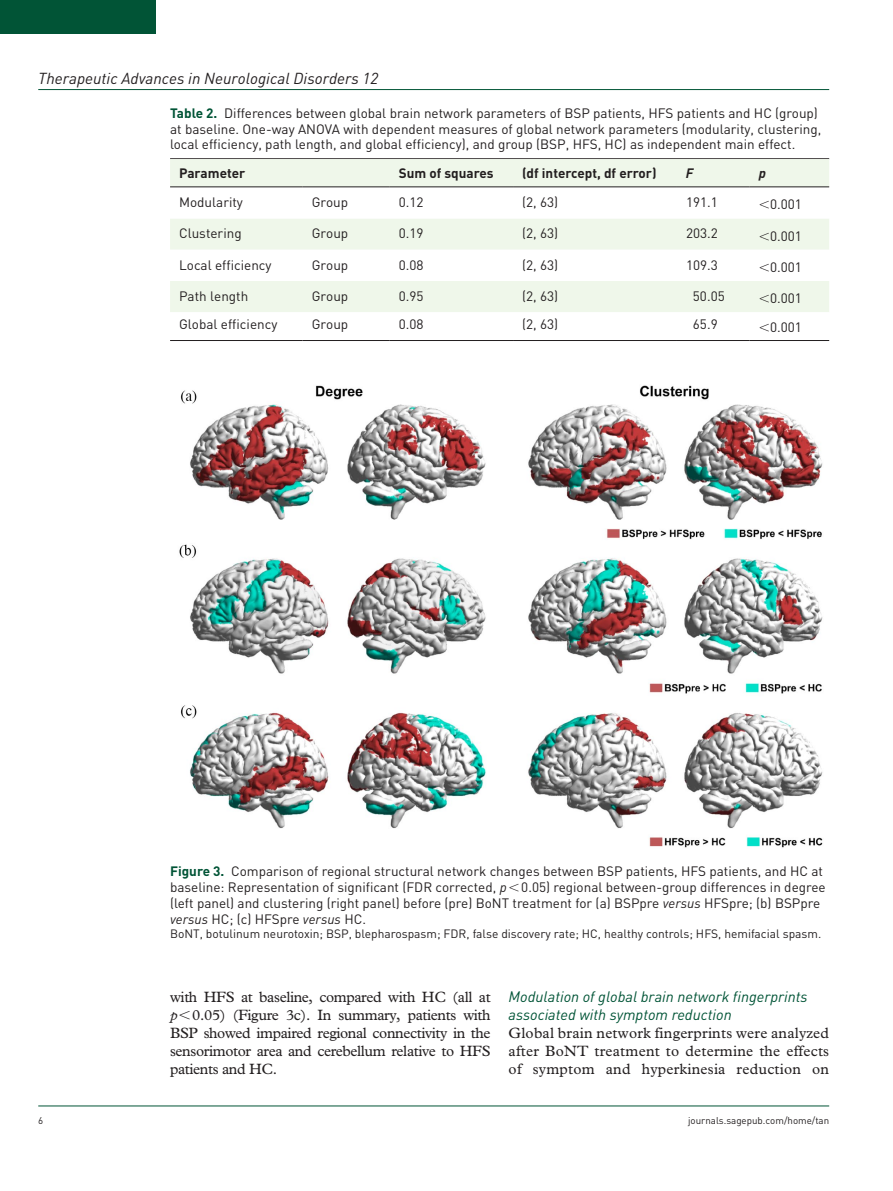
<style>
.page{position:relative;width:893px;height:1191px;background:#fff}
.page>*{position:absolute;margin:0;border:0;box-sizing:border-box;transform-origin:0 0}
.t1{font:italic 15.75px "DIN";color:#231f20}
.t2{font:15px/18px "Plantin Std";letter-spacing:-.005em;color:#231f20;text-align:justify}
.t3{font:italic 15px/18px "DIN";color:#015436}
.t4{font:13.5px/15.8px "DIN";color:#231f20}
.t5{font:700 13.5px "DIN";color:#231f20}
.t6{font:italic 700 13.5px "DIN";color:#231f20}
.t7{font:12px "DIN";color:#231f20}
.t8{font:9.75px "DIN";color:#231f20}
.s1{font-weight:700;color:#015436}
.s2{font-style:italic}
</style>
<div class="page">
<hr style="left:38px;top:89px;width:791px;height:1px;background:#015436">
<hr style="left:38px;top:1105px;width:791px;height:1px;background:#015436">
<div style="left:0;top:0;width:155px;height:34px;background:#015436"></div>
<hr style="left:170px;top:158px;width:659px;height:1px;background:#231f20">
<div style="left:170px;top:159px;width:659px;height:27px;background:#eff7ea"></div>
<svg style="left:170px;top:187px;width:659px;height:125px"></svg>
<hr style="left:170px;top:186px;width:133px;height:1px;background:#231f20">
<hr style="left:303px;top:186px;width:87px;height:1px;background:#231f20">
<hr style="left:390px;top:186px;width:123px;height:1px;background:#231f20">
<hr style="left:513px;top:186px;width:164px;height:1px;background:#231f20">
<hr style="left:677px;top:186px;width:73px;height:1px;background:#231f20">
<hr style="left:750px;top:186px;width:79px;height:1px;background:#231f20">
<hr style="left:170px;top:340px;width:133px;height:1px;background:#231f20">
<hr style="left:303px;top:340px;width:87px;height:1px;background:#231f20">
<hr style="left:390px;top:340px;width:123px;height:1px;background:#231f20">
<hr style="left:513px;top:340px;width:164px;height:1px;background:#231f20">
<hr style="left:677px;top:340px;width:73px;height:1px;background:#231f20">
<hr style="left:750px;top:340px;width:79px;height:1px;background:#231f20">
<img style="left:179px;top:385px;width:644px;height:463px">
<svg style="left:760px;top:201px;width:9px;height:8px"></svg>
<svg style="left:760px;top:232px;width:9px;height:8px"></svg>
<svg style="left:760px;top:264px;width:9px;height:7px"></svg>
<svg style="left:760px;top:295px;width:9px;height:8px"></svg>
<p class="t1" style="left:38px;top:68px;width:341px">Therapeutic Advances in Neurological Disorders 12</p>
<p class="t4" style="left:170px;top:105px;width:653px"><span class="s1">Table 2.</span> Differences between global brain network parameters of BSP patients, HFS patients and HC (group) at baseline. One-way ANOVA with dependent measures of global network parameters (modularity, clustering, local efficiency, path length, and global efficiency), and group (BSP, HFS, HC) as independent main effect.</p>
<p class="t5" style="left:179px;top:164px;width:68px">Parameter</p>
<p class="t5" style="left:399px;top:164px;width:96px">Sum of squares</p>
<p class="t5" style="left:522px;top:164px;width:136px">(df intercept, df error)</p>
<p class="t6" style="left:686px;top:164px;width:9px">F</p>
<p class="t6" style="left:759px;top:164px;width:9px">p</p>
<p class="t4" style="left:179px;top:194px;width:65px">Modularity</p>
<p class="t4" style="left:312px;top:194px;width:38px">Group</p>
<p class="t4" style="left:399px;top:194px;width:26px">0.12</p>
<p class="t4" style="left:522px;top:194px;width:38px">(2, 63)</p>
<p class="t4" style="left:686px;top:194px;width:33px">191.1</p>
<p class="t4" style="left:770px;top:196px;width:33px">0.001</p>
<p class="t4" style="left:179px;top:225px;width:64px">Clustering</p>
<p class="t4" style="left:312px;top:225px;width:38px">Group</p>
<p class="t4" style="left:399px;top:225px;width:26px">0.19</p>
<p class="t4" style="left:522px;top:225px;width:38px">(2, 63)</p>
<p class="t4" style="left:686px;top:225px;width:33px">203.2</p>
<p class="t4" style="left:770px;top:228px;width:33px">0.001</p>
<p class="t4" style="left:179px;top:257px;width:94px">Local efficiency</p>
<p class="t4" style="left:312px;top:257px;width:38px">Group</p>
<p class="t4" style="left:399px;top:257px;width:26px">0.08</p>
<p class="t4" style="left:522px;top:257px;width:38px">(2, 63)</p>
<p class="t4" style="left:686px;top:257px;width:33px">109.3</p>
<p class="t4" style="left:770px;top:259px;width:33px">0.001</p>
<p class="t4" style="left:179px;top:288px;width:71px">Path length</p>
<p class="t4" style="left:312px;top:288px;width:38px">Group</p>
<p class="t4" style="left:399px;top:288px;width:26px">0.95</p>
<p class="t4" style="left:522px;top:288px;width:38px">(2, 63)</p>
<p class="t4" style="left:693px;top:288px;width:33px">50.05</p>
<p class="t4" style="left:770px;top:290px;width:33px">0.001</p>
<p class="t4" style="left:179px;top:316px;width:100px">Global efficiency</p>
<p class="t4" style="left:312px;top:316px;width:38px">Group</p>
<p class="t4" style="left:399px;top:316px;width:26px">0.08</p>
<p class="t4" style="left:522px;top:316px;width:38px">(2, 63)</p>
<p class="t4" style="left:693px;top:316px;width:26px">65.9</p>
<p class="t4" style="left:770px;top:318px;width:33px">0.001</p>
<p class="t4" style="left:170px;top:863px;width:657px"><span class="s1">Figure 3.</span> Comparison of regional structural network changes between BSP patients, HFS patients, and HC at baseline: Representation of significant (FDR corrected, <span class="s2">p</span> 0.05) regional between-group differences in degree (left panel) and clustering (right panel) before (pre) BoNT treatment for (a) BSPpre <span class="s2">versus</span> HFSpre; (b) BSPpre <span class="s2">versus</span> HC; (c) HFSpre <span class="s2">versus</span> HC.</p>
<p class="t7" style="left:170px;top:926px;width:653px">BoNT, botulinum neurotoxin; BSP, blepharospasm; FDR, false discovery rate; HC, healthy controls; HFS, hemifacial spasm.</p>
<p class="t2" style="left:170px;top:988px;width:322px">with HFS at baseline, compared with HC (all at <span class="s2">p</span> 0.05) (Figure 3c). In summary, patients with BSP showed impaired regional connectivity in the sensorimotor area and cerebellum relative to HFS patients and HC.</p>
<p class="t3" style="left:509px;top:987px;width:300px">Modulation of global brain network fingerprints associated with symptom reduction</p>
<p class="t2" style="left:509px;top:1024px;width:322px">Global brain network fingerprints were analyzed after BoNT treatment to determine the effects of symptom and hyperkinesia reduction on</p>
<p class="t8" style="left:38px;top:1114px;width:7px">6</p>
<p class="t8" style="left:688px;top:1114px;width:143px">journals.sagepub.com/home/tan</p>
</div>
